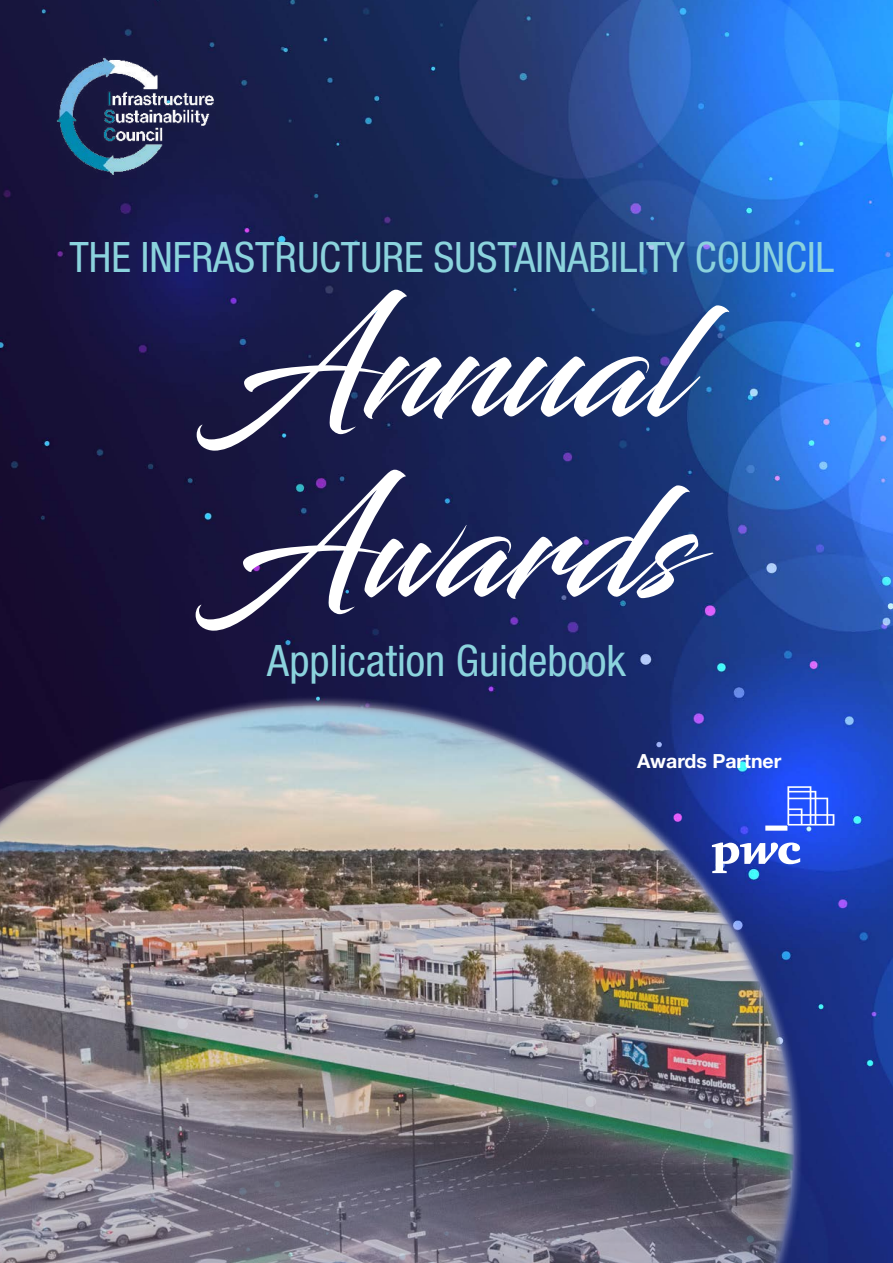
<style>
.page{position:relative;width:893px;height:1263px;background:#fff}
.page>*{position:absolute;margin:0;border:0;box-sizing:border-box;transform-origin:0 0}
.t1{font:150px/180px "Blacksword";color:#fff}
.t2{font:condensed 43.5px "Helvetica Neue LT Pro";color:#8bd3dd}
.t3{font:condensed 42px "Helvetica Neue LT Pro";color:#8bd3dd}
.t4{font:700 19.5px "Helvetica Neue LT Pro";color:#fff}
</style>
<div class="page">
<img style="left:0;top:0;width:893px;height:1263px">
<div style="left:0;top:696px;width:803px;height:567px;background:#fff;opacity:.75"></div>
<img style="left:0;top:705px;width:794px;height:558px">
<img style="left:54px;top:42px;width:173px;height:141px">
<svg style="left:712px;top:786px;width:122px;height:87px;background:#4465df"></svg>
<p class="t3" style="left:69px;top:232px;width:766px">THE INFRASTRUCTURE SUSTAINABILITY COUNCIL</p>
<h1 class="t1" style="left:218px;top:274px;width:470px">Annual<br>Awards</h1>
<p class="t2" style="left:267px;top:635px;width:360px">Application Guidebook</p>
<p class="t4" style="left:637px;top:749px;width:146px">Awards Partner</p>
</div>
